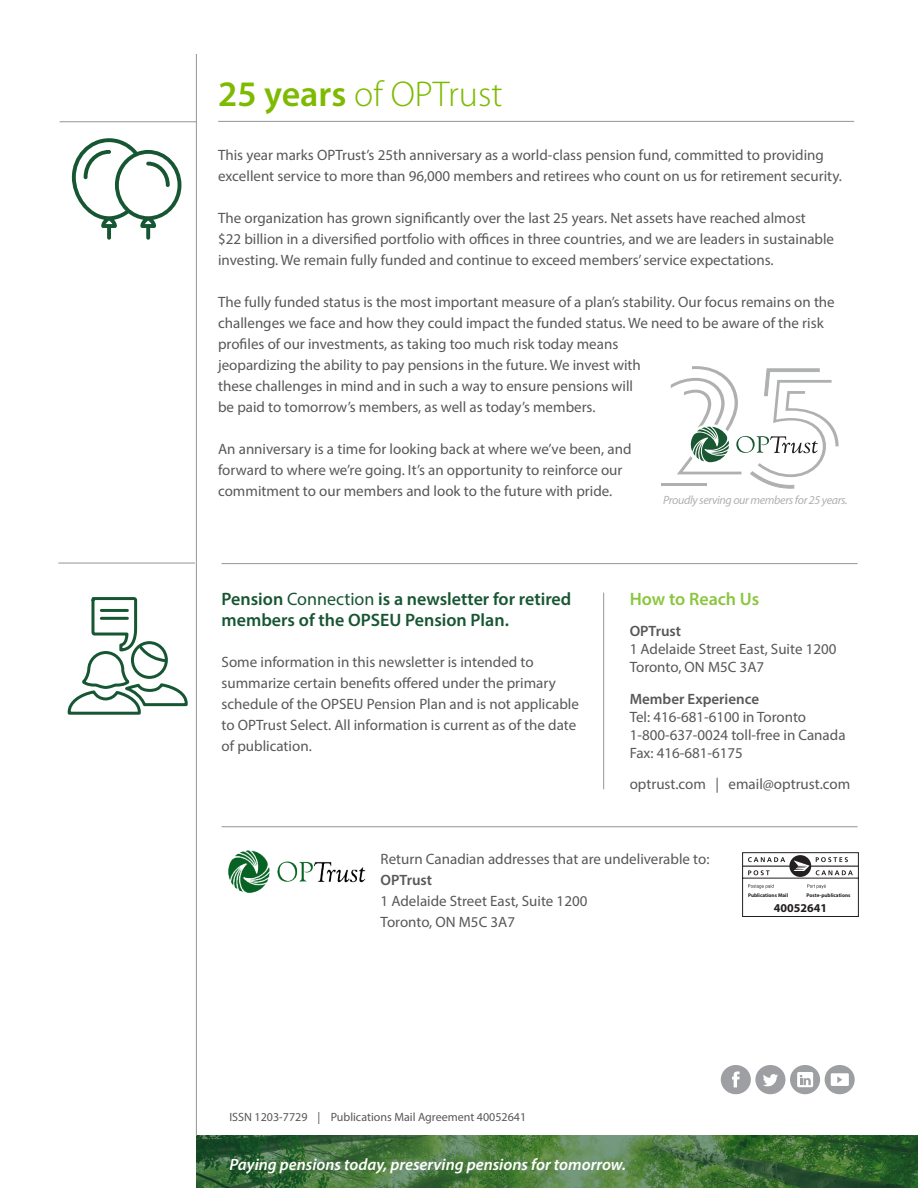
<style>
.page{position:relative;width:918px;height:1188px;background:#fff}
.page>*{position:absolute;margin:0;border:0;box-sizing:border-box;transform-origin:0 0}
.t1{font:300 36px "Myriad Pro";color:#7dba00}
.t2{font:600 18px/21.6px "Myriad Pro";color:#175632}
.t3{font:600 18px "Myriad Pro";color:#8bc63e}
.t4{font:italic 600 16.5px "Myriad Pro";color:#fff}
.t5{font:15px/21px "Myriad Pro";color:#57585a}
.t6{font:600 15px "Myriad Pro";color:#57585a}
.t7{font:12px "Myriad Pro";color:#57585a}
.t8{font:italic 12px "Myriad Pro";letter-spacing:-.03em;color:#afb1b0}
.t9{font:700 12px "Myriad Pro";color:#231f20}
.t10{font:700 5.25px "Myriad Pro";color:#231f20}
.s1{font-weight:600}
.s2{font-weight:400}
</style>
<div class="page">
<hr style="left:222px;top:563px;width:636px;height:1px;background:#939598">
<hr style="left:58px;top:563px;width:137px;height:1px;background:#939598">
<svg style="left:67px;top:597px;width:121px;height:118px"></svg>
<hr style="left:101px;top:617px;width:26px;height:3px;background:#175632">
<hr style="left:101px;top:609px;width:26px;height:3px;background:#175632">
<div style="left:721px;top:1065px;width:30px;height:29px;background:#9d9fa2;border-radius:50%"></div>
<svg style="left:732px;top:1072px;width:8px;height:15px"></svg>
<div style="left:755px;top:1065px;width:30px;height:29px;background:#9d9fa2;border-radius:50%"></div>
<svg style="left:763px;top:1074px;width:15px;height:12px"></svg>
<div style="left:790px;top:1065px;width:30px;height:29px;background:#9d9fa2;border-radius:50%"></div>
<div style="left:797px;top:1072px;width:16px;height:15px;background:#fff;border-radius:2px"></div>
<svg style="left:800px;top:1075px;width:11px;height:10px"></svg>
<div style="left:825px;top:1065px;width:30px;height:29px;background:#9d9fa2;border-radius:50%"></div>
<div style="left:831px;top:1073px;width:18px;height:13px;background:#fff"></div>
<svg style="left:837px;top:1076px;width:5px;height:7px"></svg>
<img style="left:228px;top:851px;width:137px;height:41px">
<hr style="left:222px;top:826px;width:636px;height:1px;background:#939598">
<hr style="left:603px;top:593px;width:1px;height:196px;background:#939598">
<svg style="left:742px;top:852px;width:117px;height:65px"></svg>
<svg style="left:197px;top:1136px;width:721px;height:52px;background:#43723d"></svg>
<hr style="left:196px;top:54px;width:1px;height:1081px;background:#939598">
<hr style="left:218px;top:121px;width:636px;height:1px;background:#939598">
<hr style="left:60px;top:121px;width:136px;height:1px;background:#939598">
<hr style="left:662px;top:483px;width:45px;height:3px;background:#afb0b0">
<svg style="left:671px;top:366px;width:168px;height:122px"></svg>
<svg style="left:72px;top:138px;width:109px;height:102px"></svg>
<p class="t1" style="left:218px;top:74px;width:286px"><span class="s1">25 years</span> of OPTrust</p>
<p class="t5" style="left:218px;top:144px;width:625px">This year marks OPTrust’s 25th anniversary as a world-class pension fund, committed to providing excellent service to more than 96,000 members and retirees who count on us for retirement security.</p>
<p class="t5" style="left:218px;top:207px;width:618px">The organization has grown significantly over the last 25 years. Net assets have reached almost<br>$22 billion in a diversified portfolio with offices in three countries, and we are leaders in sustainable investing. We remain fully funded and continue to exceed members’ service expectations.</p>
<p class="t5" style="left:218px;top:291px;width:618px">The fully funded status is the most important measure of a plan’s stability. Our focus remains on the challenges we face and how they could impact the funded status. We need to be aware of the risk profiles of our investments, as taking too much risk today means<br>jeopardizing the ability to pay pensions in the future. We invest with<br>these challenges in mind and in such a way to ensure pensions will<br>be paid to tomorrow’s members, as well as today’s members.</p>
<p class="t5" style="left:218px;top:438px;width:415px">An anniversary is a time for looking back at where we’ve been, and forward to where we’re going. It’s an opportunity to reinforce our commitment to our members and look to the future with pride.</p>
<p class="t8" style="left:663px;top:493px;width:186px">Proudly serving our members for 25 years.</p>
<p class="t2" style="left:222px;top:587px;width:351px">Pension <span class="s2">Connection</span> is a newsletter for retired members of the OPSEU Pension Plan.</p>
<p class="t5" style="left:222px;top:652px;width:359px">Some information in this newsletter is intended to summarize certain benefits offered under the primary schedule of the OPSEU Pension Plan and is not applicable to OPTrust Select. All information is current as of the date of publication.</p>
<p class="t3" style="left:630px;top:587px;width:131px">How to Reach Us</p>
<p class="t6" style="left:630px;top:621px;width:53px">OPTrust</p>
<p class="t5" style="left:630px;top:638px;width:208px">1 Adelaide Street East, Suite 1200</p>
<p class="t5" style="left:630px;top:656px;width:136px">Toronto, ON M5C 3A7</p>
<p class="t6" style="left:630px;top:689px;width:131px">Member Experience</p>
<p class="t5" style="left:630px;top:706px;width:178px">Tel: 416-681-6100 in Toronto</p>
<p class="t5" style="left:630px;top:724px;width:217px">1-800-637-0024 toll-free in Canada</p>
<p class="t5" style="left:630px;top:742px;width:115px">Fax: 416-681-6175</p>
<p class="t5" style="left:630px;top:773px;width:222px">optrust.com | email@optrust.com</p>
<p class="t5" style="left:381px;top:848px;width:330px">Return Canadian addresses that are undeliverable to:<br><span class="s1">OPTrust</span></p>
<p class="t5" style="left:381px;top:890px;width:208px">1 Adelaide Street East, Suite 1200</p>
<p class="t5" style="left:381px;top:911px;width:136px">Toronto, ON M5C 3A7</p>
<p class="t10" style="left:748px;top:892px;width:42px">Publications Mail</p>
<p class="t10" style="left:807px;top:892px;width:45px">Poste-publications</p>
<p class="t9" style="left:774px;top:900px;width:55px">40052641</p>
<p class="t7" style="left:229px;top:1109px;width:298px">ISSN 1203-7729 | Publications Mail Agreement 40052641</p>
<p class="t4" style="left:229px;top:1154px;width:398px">Paying pensions today, preserving pensions for tomorrow.</p>
</div>
